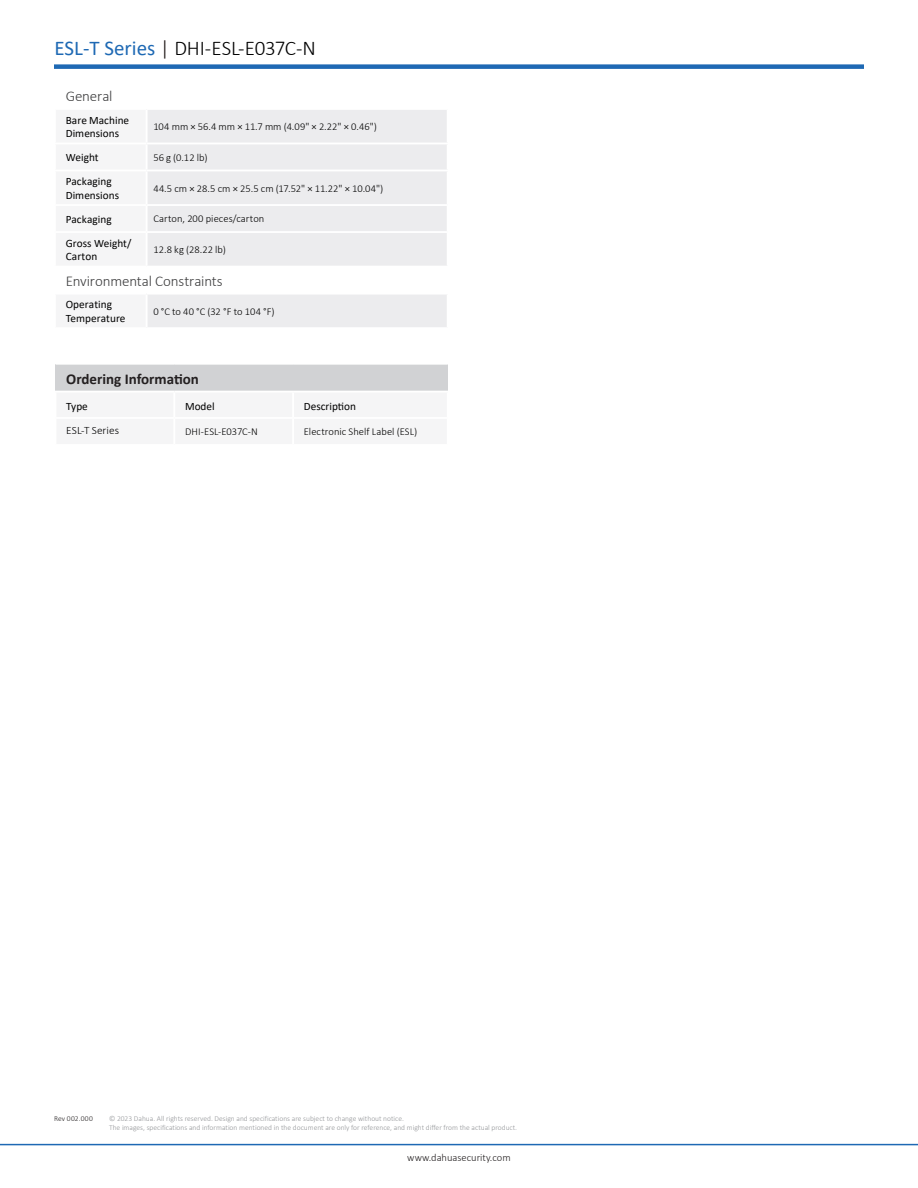
<style>
.page{position:relative;width:918px;height:1188px;background:#fff}
.page>*{position:absolute;margin:0;border:0;box-sizing:border-box;transform-origin:0 0}
.t1{font:300 21px "Calibri";letter-spacing:-.015em;color:#000}
.表格正文{font:300 15px "Calibri";letter-spacing:-.01em;color:#3e3e3f}
.t2{font:700 15px "Calibri";color:#231f20}
.表格内标题{font:11.25px/13.5px "Calibri";color:#000}
.表格内标题-2{font:300 11.25px "Calibri";letter-spacing:.005em;color:#000}
.表格正文-2{font:300 10.5px "Calibri";letter-spacing:.005em;color:#000}
.t3{font:300 10.5px "Calibri";color:#231f20}
.t4{font:300 7.5px "Calibri";color:#939598}
.t5{font:300 7.5px "Calibri";letter-spacing:.035em;color:#231f20}
.s1{font-weight:400;color:#1e69b4}
.s2{color:#1b1513}
</style>
<div class="page">
<hr style="left:0;top:1144px;width:918px;height:1px;background:#1e69b4">
<div style="left:55px;top:364px;width:393px;height:28px;background:#d1d2d4"></div>
<div style="left:293px;top:392px;width:155px;height:26px;background:#f5f5f6"></div>
<div style="left:293px;top:418px;width:155px;height:27px;background:#f5f5f6"></div>
<hr style="left:292px;top:393px;width:2px;height:24px;background:#fff">
<hr style="left:447px;top:393px;width:2px;height:24px;background:#fff">
<hr style="left:292px;top:419px;width:2px;height:25px;background:#fff">
<hr style="left:447px;top:419px;width:2px;height:25px;background:#fff">
<hr style="left:293px;top:417px;width:156px;height:2px;background:#fff">
<hr style="left:293px;top:444px;width:156px;height:2px;background:#fff">
<hr style="left:55px;top:364px;width:119px;height:1px;background:#fff">
<hr style="left:174px;top:364px;width:119px;height:1px;background:#fff">
<hr style="left:293px;top:364px;width:155px;height:1px;background:#fff">
<hr style="left:55px;top:391px;width:119px;height:2px;background:#fff">
<hr style="left:174px;top:391px;width:119px;height:2px;background:#fff">
<hr style="left:293px;top:391px;width:156px;height:2px;background:#fff">
<div style="left:54px;top:64px;width:810px;height:5px;background:#1e69b4"></div>
<div style="left:55px;top:109px;width:92px;height:34px;background:#f5f5f6"></div>
<div style="left:147px;top:109px;width:301px;height:34px;background:#ececee"></div>
<div style="left:55px;top:143px;width:92px;height:27px;background:#f5f5f6"></div>
<div style="left:147px;top:143px;width:301px;height:27px;background:#ececee"></div>
<div style="left:55px;top:170px;width:92px;height:35px;background:#f5f5f6"></div>
<div style="left:147px;top:170px;width:301px;height:35px;background:#ececee"></div>
<div style="left:148px;top:206px;width:299px;height:60px;background:#ececee"></div>
<div style="left:55px;top:294px;width:92px;height:34px;background:#f5f5f6"></div>
<div style="left:147px;top:294px;width:301px;height:34px;background:#ececee"></div>
<hr style="left:147px;top:108px;width:302px;height:2px;background:#fff">
<hr style="left:54px;top:143px;width:93px;height:1px;background:#fff">
<hr style="left:147px;top:143px;width:302px;height:1px;background:#fff">
<hr style="left:54px;top:170px;width:93px;height:1px;background:#fff">
<hr style="left:147px;top:170px;width:302px;height:1px;background:#fff">
<hr style="left:54px;top:204px;width:93px;height:2px;background:#fff">
<hr style="left:147px;top:204px;width:302px;height:2px;background:#fff">
<hr style="left:147px;top:231px;width:302px;height:2px;background:#fff">
<hr style="left:54px;top:293px;width:93px;height:2px;background:#fff">
<hr style="left:147px;top:293px;width:302px;height:2px;background:#fff">
<hr style="left:54px;top:327px;width:93px;height:2px;background:#fff">
<hr style="left:147px;top:327px;width:302px;height:2px;background:#fff">
<hr style="left:54px;top:108px;width:93px;height:2px;background:#fff">
<hr style="left:54px;top:110px;width:2px;height:33px;background:#fff">
<hr style="left:146px;top:110px;width:2px;height:33px;background:#fff">
<hr style="left:447px;top:110px;width:2px;height:33px;background:#fff">
<hr style="left:54px;top:144px;width:2px;height:26px;background:#fff">
<hr style="left:146px;top:144px;width:2px;height:26px;background:#fff">
<hr style="left:447px;top:144px;width:2px;height:26px;background:#fff">
<hr style="left:54px;top:171px;width:2px;height:33px;background:#fff">
<hr style="left:146px;top:171px;width:2px;height:33px;background:#fff">
<hr style="left:447px;top:171px;width:2px;height:33px;background:#fff">
<hr style="left:54px;top:295px;width:2px;height:32px;background:#fff">
<hr style="left:146px;top:295px;width:2px;height:32px;background:#fff">
<hr style="left:447px;top:295px;width:2px;height:32px;background:#fff">
<p class="t1" style="left:55px;top:35px;width:263px"><span class="s1">ESL-T Series</span> <span class="s2">|</span> DHI-ESL-E037C-N</p>
<p class="表格正文" style="left:66px;top:87px;width:48px">General</p>
<p class="表格内标题" style="left:66px;top:113px;width:65px">Bare Machine<br>Dimensions</p>
<p class="表格正文-2" style="left:153px;top:120px;width:225px">104 mm × 56.4 mm × 11.7 mm (4.09" × 2.22" × 0.46")</p>
<p class="表格内标题" style="left:66px;top:150px;width:35px">Weight</p>
<p class="表格正文-2" style="left:153px;top:151px;width:56px">56 g (0.12 lb)</p>
<p class="表格内标题" style="left:66px;top:174px;width:55px">Packaging<br>Dimensions</p>
<p class="表格正文-2" style="left:153px;top:182px;width:231px">44.5 cm × 28.5 cm × 25.5 cm (17.52" × 11.22" × 10.04")</p>
<p class="表格内标题" style="left:66px;top:212px;width:47px">Packaging</p>
<p class="表格正文-2" style="left:153px;top:212px;width:113px">Carton, 200 pieces/carton</p>
<p class="表格内标题" style="left:66px;top:236px;width:67px">Gross Weight/<br>Carton</p>
<p class="表格正文-2" style="left:153px;top:243px;width:74px">12.8 kg (28.22 lb)</p>
<p class="表格正文" style="left:66px;top:271px;width:159px">Environmental Constraints</p>
<p class="表格内标题" style="left:66px;top:298px;width:61px">Operating<br>Temperature</p>
<p class="表格正文-2" style="left:153px;top:305px;width:123px">0 °C to 40 °C (32 °F to 104 °F)</p>
<p class="t2" style="left:66px;top:368px;width:134px">Ordering Information</p>
<p class="表格内标题" style="left:66px;top:399px;width:23px">Type</p>
<p class="表格内标题" style="left:185px;top:399px;width:31px">Model</p>
<p class="表格内标题" style="left:304px;top:399px;width:54px">Description</p>
<p class="表格内标题-2" style="left:66px;top:423px;width:54px">ESL-T Series</p>
<p class="表格正文-2" style="left:185px;top:425px;width:74px">DHI-ESL-E037C-N</p>
<p class="表格正文-2" style="left:304px;top:425px;width:115px">Electronic Shelf Label (ESL)</p>
<p class="t5" style="left:54px;top:1113px;width:40px">Rev 002.000</p>
<p class="t4" style="left:109px;top:1113px;width:296px">© 2023 Dahua. All rights reserved. Design and specifications are subject to change without notice.</p>
<p class="t4" style="left:109px;top:1122px;width:410px">The images, specifications and information mentioned in the document are only for reference, and might differ from the actual product.</p>
<p class="t3" style="left:407px;top:1151px;width:105px">www.dahuasecurity.com</p>
</div>
